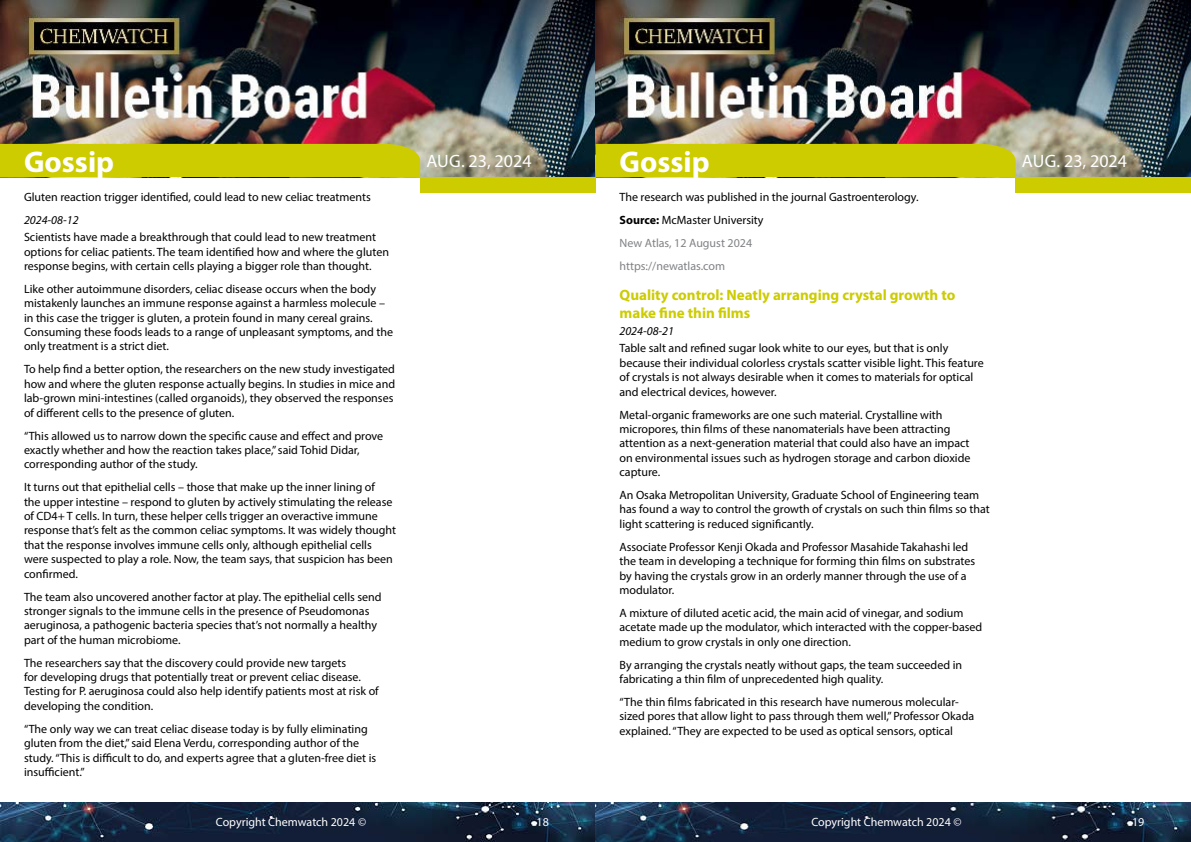
<style>
.page{position:relative;width:1191px;height:842px;background:#fff}
.page>*{position:absolute;margin:0;border:0;box-sizing:border-box;transform-origin:0 0}
.t1{font:700 30px "Myriad Pro";color:#fff}
.t2{font:18px "Myriad Pro";color:#fff}
.t3{font:700 15px/18px "Myriad Pro";color:#cc0}
.t4{font:12px/14.4px "Myriad Pro";color:#000}
.t5{font:12px "Myriad Pro";color:#fff}
.t6{font:italic 12px "Myriad Pro";color:#000}
.s1{font-weight:700}
.s2{color:#808285}
</style>
<div class="page">
<img style="left:0;top:0;width:1191px;height:177px">
<div style="left:420px;top:177px;width:175px;height:15px;background:#cc0"></div>
<div style="left:1015px;top:177px;width:176px;height:15px;background:#cc0"></div>
<div style="left:0;top:144px;width:420px;height:33px;background:#cc0"></div>
<div style="left:595px;top:144px;width:420px;height:33px;background:#cc0"></div>
<img style="left:0;top:802px;width:1191px;height:40px">
<h1 class="t1" style="left:24px;top:142px;width:92px">Gossip</h1>
<p class="t4" style="left:24px;top:190px;width:348px">Gluten reaction trigger identified, could lead to new celiac treatments</p>
<p class="t6" style="left:24px;top:212px;width:56px">2024-08-12</p>
<p class="t4" style="left:24px;top:230px;width:366px">Scientists have made a breakthrough that could lead to new treatment options for celiac patients. The team identified how and where the gluten response begins, with certain cells playing a bigger role than thought.</p>
<p class="t4" style="left:24px;top:281px;width:371px">Like other autoimmune disorders, celiac disease occurs when the body mistakenly launches an immune response against a harmless molecule – in this case the trigger is gluten, a protein found in many cereal grains.<br>Consuming these foods leads to a range of unpleasant symptoms, and the only treatment is a strict diet.</p>
<p class="t4" style="left:24px;top:362px;width:373px">To help find a better option, the researchers on the new study investigated how and where the gluten response actually begins. In studies in mice and lab-grown mini-intestines (called organoids), they observed the responses of different cells to the presence of gluten.</p>
<p class="t4" style="left:24px;top:428px;width:361px">“This allowed us to narrow down the specific cause and effect and prove exactly whether and how the reaction takes place,” said Tohid Didar, corresponding author of the study.</p>
<p class="t4" style="left:24px;top:480px;width:374px">It turns out that epithelial cells – those that make up the inner lining of<br>the upper intestine – respond to gluten by actively stimulating the release of CD4+ T cells. In turn, these helper cells trigger an overactive immune response that’s felt as the common celiac symptoms. It was widely thought that the response involves immune cells only, although epithelial cells were suspected to play a role. Now, the team says, that suspicion has been confirmed.</p>
<p class="t4" style="left:24px;top:589px;width:359px">The team also uncovered another factor at play. The epithelial cells send stronger signals to the immune cells in the presence of Pseudomonas aeruginosa, a pathogenic bacteria species that’s not normally a healthy part of the human microbiome.</p>
<p class="t4" style="left:24px;top:655px;width:356px">The researchers say that the discovery could provide new targets<br>for developing drugs that potentially treat or prevent celiac disease.<br>Testing for P. aeruginosa could also help identify patients most at risk of developing the condition.</p>
<p class="t4" style="left:24px;top:721px;width:354px">“The only way we can treat celiac disease today is by fully eliminating gluten from the diet,” said Elena Verdu, corresponding author of the study. “This is difficult to do, and experts agree that a gluten-free diet is insufficient.”</p>
<h2 class="t2" style="left:426px;top:150px;width:107px">Aug. 23, 2024</h2>
<h1 class="t1" style="left:619px;top:142px;width:92px">Gossip</h1>
<h2 class="t2" style="left:1022px;top:150px;width:107px">Aug. 23, 2024</h2>
<p class="t4" style="left:619px;top:185px;width:300px;line-height:22.9px">The research was published in the journal Gastroenterology.<br><span class="s1">Source:</span> McMaster University<br><span class="s2">New Atlas, 12 August 2024<br>https://newatlas.com</span></p>
<p class="t3" style="left:619px;top:285px;width:337px">Quality control: Neatly arranging crystal growth to make fine thin films</p>
<p class="t6" style="left:619px;top:324px;width:56px">2024-08-21</p>
<p class="t4" style="left:619px;top:341px;width:366px">Table salt and refined sugar look white to our eyes, but that is only because their individual colorless crystals scatter visible light. This feature of crystals is not always desirable when it comes to materials for optical and electrical devices, however.</p>
<p class="t4" style="left:619px;top:407px;width:352px">Metal-organic frameworks are one such material. Crystalline with micropores, thin films of these nanomaterials have been attracting attention as a next-generation material that could also have an impact on environmental issues such as hydrogen storage and carbon dioxide capture.</p>
<p class="t4" style="left:619px;top:488px;width:372px">An Osaka Metropolitan University, Graduate School of Engineering team has found a way to control the growth of crystals on such thin films so that light scattering is reduced significantly.</p>
<p class="t4" style="left:619px;top:539px;width:357px">Associate Professor Kenji Okada and Professor Masahide Takahashi led the team in developing a technique for forming thin films on substrates by having the crystals grow in an orderly manner through the use of a modulator.</p>
<p class="t4" style="left:619px;top:605px;width:364px">A mixture of diluted acetic acid, the main acid of vinegar, and sodium acetate made up the modulator, which interacted with the copper-based medium to grow crystals in only one direction.</p>
<p class="t4" style="left:619px;top:657px;width:344px">By arranging the crystals neatly without gaps, the team succeeded in fabricating a thin film of unprecedented high quality.</p>
<p class="t4" style="left:619px;top:694px;width:356px">“The thin films fabricated in this research have numerous molecular&shy;sized pores that allow light to pass through them well,” Professor Okada explained. “They are expected to be used as optical sensors, optical</p>
<p class="t5" style="left:216px;top:815px;width:152px">Copyright Chemwatch 2024 ©</p>
<p class="t5" style="left:536px;top:815px;width:14px">18</p>
<p class="t5" style="left:811px;top:815px;width:152px">Copyright Chemwatch 2024 ©</p>
<p class="t5" style="left:1132px;top:815px;width:14px">19</p>
</div>
